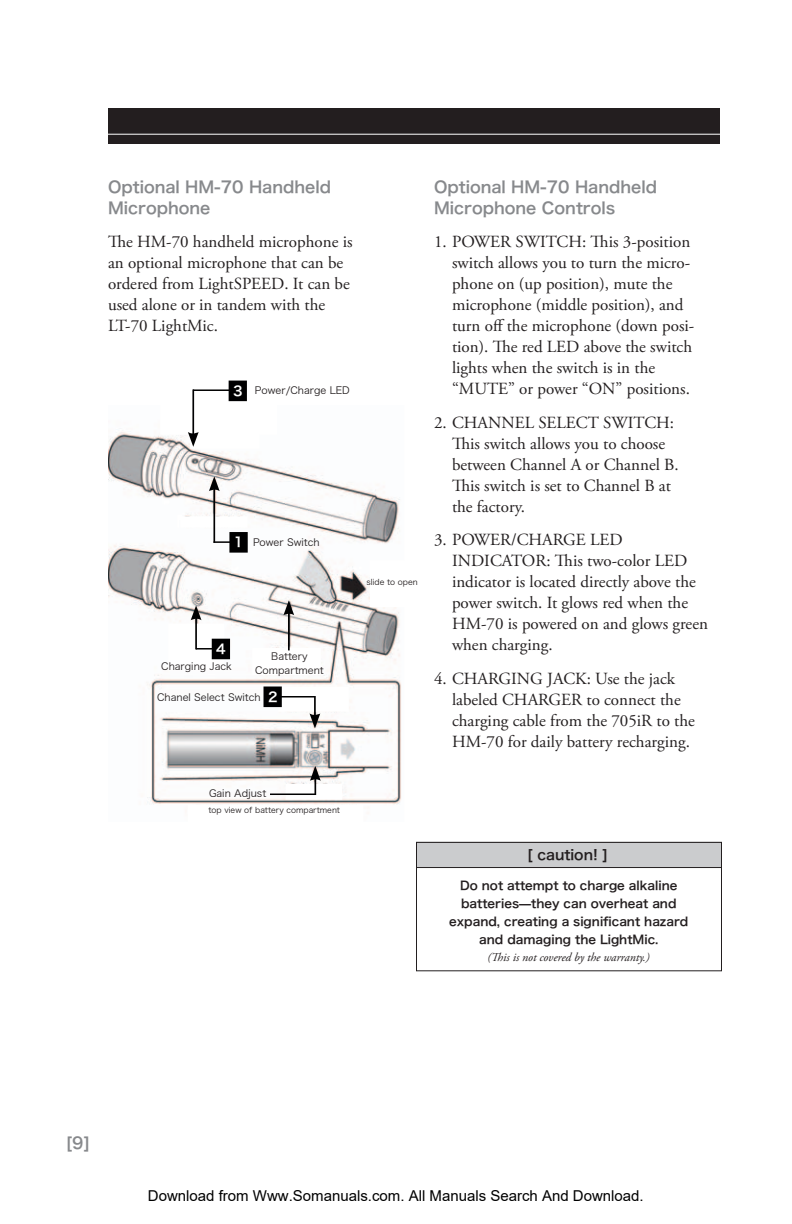
<style>
.page{position:relative;width:792px;height:1224px;background:#fff}
.page>*{position:absolute;margin:0;border:0;box-sizing:border-box;transform-origin:0 0}
.t1{font:17px/21px "Adobe Garamond Pro";color:#231f20}
.t2{font:16px/21px "Hira Kaku Pro W6";color:#87898c}
.t3{font:15px "Arial";color:#000}
.t4{font:14px "Hira Kaku Pro W6";color:#231e1f}
.t5{font:13.4px "Hira Kaku Pro W6";color:#fff}
.t6{font:12px/18px "Hira Kaku Pro W6";color:#231e1f;text-align:center}
.t7{font:italic 12px "Adobe Garamond Pro";color:#231e1f}
.t8{font:10px/13.6px "Hira Kaku Pro W3";color:#231e1f;text-align:center}
.t9{font:8px "Hira Kaku Pro W3";color:#231e1f}
</style>
<div class="page">
<div style="left:108px;top:108px;width:612px;height:36px;background:#231e1f"></div>
<hr style="left:108px;top:134px;width:612px;height:1px;background:#fff">
<img style="left:108px;top:432px;width:293px;height:373px">
<div style="left:160px;top:395px;width:117px;height:40px;background:#fff"></div>
<div style="left:190px;top:409px;width:70px;height:40px;background:#fff"></div>
<div style="left:168px;top:624px;width:56px;height:46px;background:#fff"></div>
<div style="left:252px;top:648px;width:69px;height:27px;background:#fff"></div>
<div style="left:181px;top:516px;width:67px;height:12px;background:#fff"></div>
<div style="left:278px;top:687px;width:71px;height:25px;background:#fff"></div>
<div style="left:286px;top:784px;width:56px;height:16px;background:#fff"></div>
<div style="left:370px;top:560px;width:39px;height:47px;background:#fff"></div>
<hr style="left:192px;top:389px;width:2px;height:46px;background:#000001">
<svg style="left:188px;top:432px;width:11px;height:15px"></svg>
<hr style="left:213px;top:488px;width:2px;height:55px;background:#000001">
<svg style="left:209px;top:476px;width:11px;height:15px"></svg>
<hr style="left:193px;top:389px;width:45px;height:2px;background:#000001">
<div style="left:229px;top:381px;width:18px;height:20px;background:#000001"></div>
<hr style="left:214px;top:541px;width:25px;height:2px;background:#000001">
<div style="left:229px;top:532px;width:19px;height:21px;background:#000001"></div>
<hr style="left:195px;top:617px;width:2px;height:32px;background:#000001">
<svg style="left:191px;top:605px;width:10px;height:15px"></svg>
<hr style="left:196px;top:648px;width:25px;height:2px;background:#000001">
<div style="left:212px;top:639px;width:18px;height:20px;background:#000001"></div>
<hr style="left:288px;top:612px;width:2px;height:38px;background:#000001">
<svg style="left:283px;top:600px;width:11px;height:15px"></svg>
<hr style="left:314px;top:696px;width:2px;height:21px;background:#000001">
<svg style="left:310px;top:713px;width:10px;height:15px"></svg>
<hr style="left:270px;top:696px;width:45px;height:2px;background:#000001">
<div style="left:264px;top:687px;width:18px;height:20px;background:#000001"></div>
<svg style="left:310px;top:766px;width:11px;height:29px"></svg>
<hr style="left:270px;top:794px;width:45px;height:1px;background:#000001">
<div style="left:416px;top:842px;width:306px;height:129px;border:1px solid #231f20"></div>
<div style="left:417px;top:842px;width:304px;height:26px;background:#cbccce"></div>
<div style="left:416px;top:842px;width:306px;height:26px;border:1px solid #231f20"></div>
<p class="t2" style="left:108px;top:175px;width:225px">Optional HM-70 Handheld<br>Microphone</p>
<p class="t1" style="left:108px;top:232px;width:246px">The HM-70 handheld microphone is an optional microphone that can be ordered from LightSPEED. It can be used alone or in tandem with the<br>LT-70 LightMic.</p>
<p class="t5" style="left:233px;top:379px;width:11px">3</p>
<p class="t8" style="left:255px;top:383px;width:96px">Power/Charge LED</p>
<p class="t5" style="left:234px;top:530px;width:11px">1</p>
<p class="t8" style="left:253px;top:534px;width:68px">Power Switch</p>
<p class="t5" style="left:216px;top:637px;width:11px">4</p>
<p class="t8" style="left:161px;top:659px;width:72px">Charging Jack</p>
<p class="t8" style="left:255px;top:649px;width:70px">Battery<br>Compartment</p>
<p class="t8" style="left:157px;top:689px;width:105px">Chanel Select Switch</p>
<p class="t5" style="left:268px;top:685px;width:11px">2</p>
<p class="t9" style="left:367px;top:575px;width:53px">slide to open</p>
<p class="t8" style="left:209px;top:786px;width:59px">Gain Adjust</p>
<p class="t9" style="left:208px;top:803px;width:133px">top view of battery compartment</p>
<p class="t2" style="left:434px;top:175px;width:225px">Optional HM-70 Handheld<br>Microphone Controls</p>
<p class="t1" style="left:452px;top:232px;width:244px;text-indent:-18px">1. POWER SWITCH: This 3-position switch allows you to turn the micro&shy;phone on (up position), mute the microphone (middle position), and turn off the microphone (down posi&shy;tion). The red LED above the switch lights when the switch is in the “MUTE” or power “ON” positions.</p>
<p class="t1" style="left:452px;top:412px;width:228px;text-indent:-18px">2. CHANNEL SELECT SWITCH:<br>This switch allows you to choose between Channel A or Channel B.<br>This switch is set to Channel B at the factory.</p>
<p class="t1" style="left:452px;top:530px;width:258px;text-indent:-18px">3. POWER/CHARGE LED<br>INDICATOR: This two-color LED indicator is located directly above the power switch. It glows red when the<br>HM-70 is powered on and glows green when charging.</p>
<p class="t1" style="left:452px;top:669px;width:244px;text-indent:-18px">4. CHARGING JACK: Use the jack labeled CHARGER to connect the charging cable from the 705iR to the HM-70 for daily battery recharging.</p>
<p class="t4" style="left:527px;top:842px;width:83px">[ caution! ]</p>
<p class="t6" style="left:449px;top:876px;width:241px">Do not attempt to charge alkaline batteries̶they can overheat and expand, creating a significant hazard and damaging the LightMic.</p>
<p class="t7" style="left:487px;top:950px;width:164px">(This is not covered by the warranty.)</p>
<p class="t2" style="left:66px;top:1132px;width:26px">[9]</p>
<p class="t3" style="left:148px;top:1187px;width:497px">Download from Www.Somanuals.com. All Manuals Search And Download.</p>
</div>
